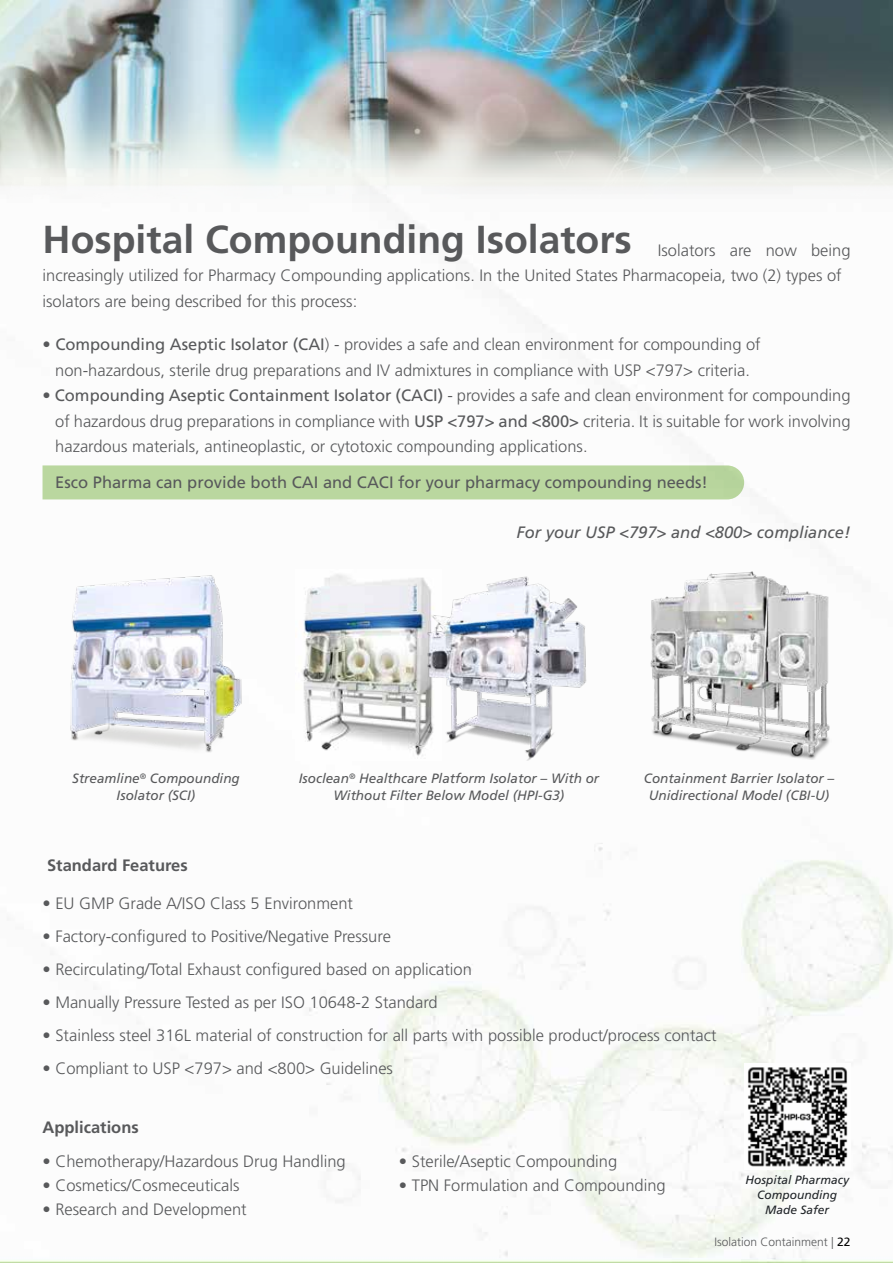
<style>
.page{position:relative;width:893px;height:1263px;background:#fff}
.page>*{position:absolute;margin:0;border:0;box-sizing:border-box;transform-origin:0 0}
.t1{font:700 39px "Frutiger LT Std";color:#58595b}
.t2{font:300 16.5px/25.5px "Frutiger LT Std";color:#58595b}
.t3{font:16.5px "Frutiger LT Std";color:#58595b}
.t4{font:italic 16.5px "Frutiger LT Std";color:#58595b}
.t5{font:700 16.5px "Frutiger LT Std";color:#58595b}
.t6{font:italic 13.5px/16.5px "Frutiger LT Std";color:#58595b;text-align:center}
.t7{font:italic 12px/15px "Frutiger LT Std";color:#212529;text-align:center}
.t8{font:300 12px "Frutiger LT Std";color:#58595b}
.s1{font-weight:400}
.s2{font-weight:400;color:#000}
</style>
<div class="page">
<img style="left:0;top:221px;width:893px;height:1042px">
<div style="left:43px;top:465px;width:701px;height:34px;background:#bad79f"></div>
<img style="left:0;top:0;width:893px;height:203px">
<img style="left:744px;top:1063px;width:106px;height:107px">
<img style="left:61px;top:569px;width:190px;height:192px">
<img style="left:296px;top:569px;width:115px;height:192px">
<img style="left:411px;top:569px;width:191px;height:192px">
<img style="left:648px;top:568px;width:183px;height:191px">
<h1 class="t1" style="left:43px;top:216px;width:591px">Hospital Compounding Isolators</h1>
<p class="t2" style="left:43px;top:237px;width:809px;text-indent:615px">Isolators are now being increasingly utilized for Pharmacy Compounding applications. In the United States Pharmacopeia, two (2) types of isolators are being described for this process:</p>
<p class="t2" style="left:43px;top:332px;width:720px;text-align:center">• <span class="s1">Compounding Aseptic Isolator (CAI</span>) - provides a safe and clean environment for compounding of non-hazardous, sterile drug preparations and IV admixtures in compliance with USP &lt;797&gt; criteria.</p>
<p class="t2" style="left:55px;top:383px;width:797px;text-align:justify;text-indent:-13px"><span class="s1">• Compounding Aseptic Containment Isolator (CACI)</span> - provides a safe and clean environment for compounding of hazardous drug preparations in compliance with <span class="s1">USP &lt;797&gt; and &lt;800&gt;</span> criteria. It is suitable for work involving hazardous materials, antineoplastic, or cytotoxic compounding applications.</p>
<p class="t3" style="left:55px;top:473px;width:654px">Esco Pharma can provide both CAI and CACI for your pharmacy compounding needs!</p>
<p class="t4" style="left:516px;top:522px;width:335px">For your USP &lt;797&gt; and &lt;800&gt; compliance!</p>
<p class="t6" style="left:299px;top:770px;width:302px">Isoclean<sup>®</sup> Healthcare Platform Isolator – With or<br>Without Filter Below Model (HPI-G3)</p>
<p class="t6" style="left:72px;top:770px;width:169px">Streamline<sup>®</sup> Compounding<br>Isolator (SCI)</p>
<p class="t6" style="left:644px;top:770px;width:192px">Containment Barrier Isolator –<br>Unidirectional Model (CBI-U)</p>
<p class="t5" style="left:47px;top:855px;width:142px">Standard Features</p>
<p class="t2" style="left:43px;top:891px;width:312px">• EU GMP Grade A/ISO Class 5 Environment</p>
<p class="t2" style="left:43px;top:924px;width:350px">• Factory-configured to Positive/Negative Pressure</p>
<p class="t2" style="left:43px;top:957px;width:431px">• Recirculating/Total Exhaust configured based on application</p>
<p class="t2" style="left:43px;top:990px;width:397px">• Manually Pressure Tested as per ISO 10648-2 Standard</p>
<p class="t2" style="left:43px;top:1023px;width:676px">• Stainless steel 316L material of construction for all parts with possible product/process contact</p>
<p class="t2" style="left:43px;top:1056px;width:352px">• Compliant to USP &lt;797&gt; and &lt;800&gt; Guidelines</p>
<p class="t5" style="left:43px;top:1117px;width:98px">Applications</p>
<p class="t2" style="left:43px;top:1149px;width:305px">• Chemotherapy/Hazardous Drug Handling</p>
<p class="t2" style="left:43px;top:1173px;width:199px">• Cosmetics/Cosmeceuticals</p>
<p class="t2" style="left:43px;top:1197px;width:206px">• Research and Development</p>
<p class="t2" style="left:399px;top:1149px;width:220px">• Sterile/Aseptic Compounding</p>
<p class="t2" style="left:399px;top:1173px;width:268px">• TPN Formulation and Compounding</p>
<p class="t7" style="left:746px;top:1173px;width:105px">Hospital Pharmacy<br>Compounding<br>Made Safer</p>
<p class="t8" style="left:714px;top:1235px;width:138px">Isolation Containment | <span class="s2">22</span></p>
</div>
